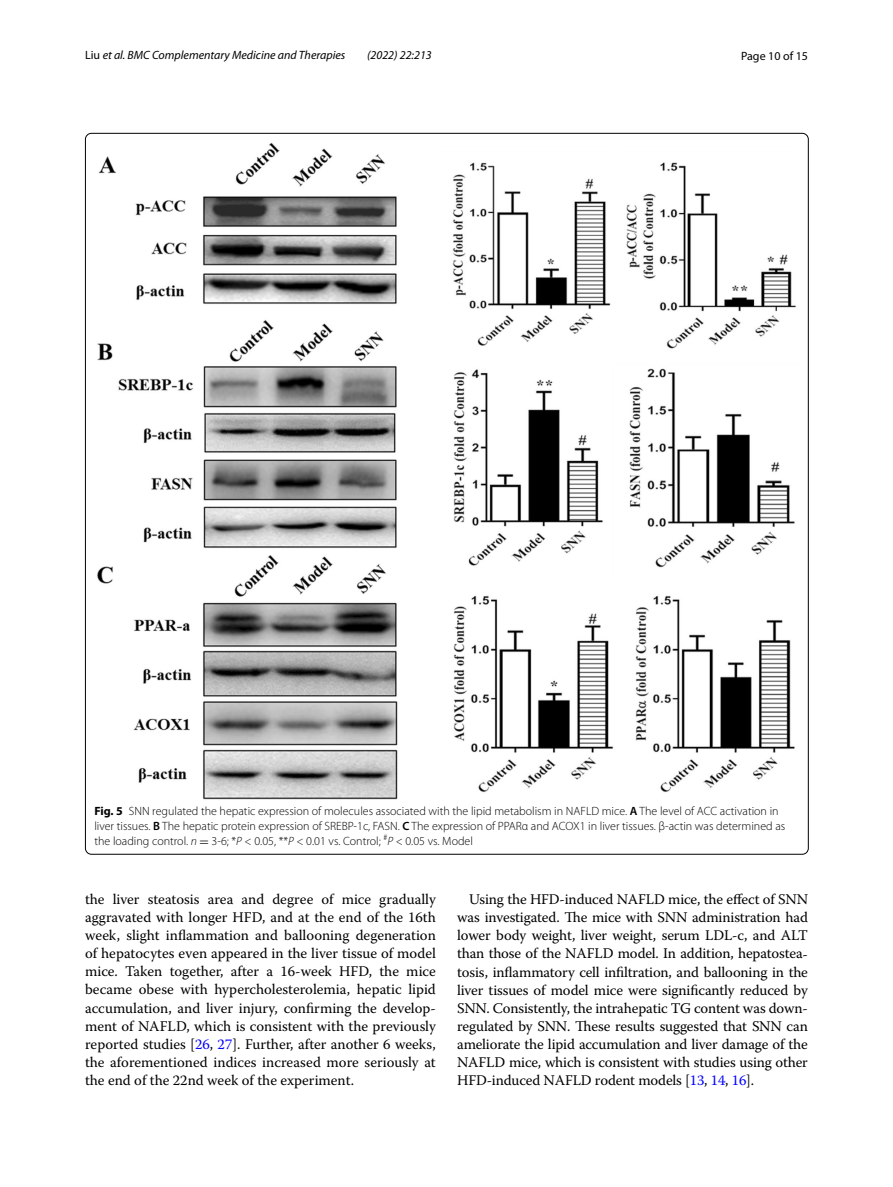
<style>
.page{position:relative;width:893px;height:1187px;background:#fff}
.page>*{position:absolute;margin:0;border:0;box-sizing:border-box;transform-origin:0 0}
.t1{font:14.7px/18px "Warnock Pro";letter-spacing:-.005em;color:#000;text-align:justify}
.t2{font:300 12px/15px "Myriad Pro";color:#000}
.t3{font:italic 12px "Myriad Pro";color:#000}
.t4{font:12px "Myriad Pro";color:#000}
.s1{font-style:normal}
.s2{font-weight:700}
.s3{font-weight:600}
.s4{font-style:italic}
.s5{font-family:"MTSY";font-weight:400}
.s6{color:#00f}
</style>
<div class="page">
<img style="left:97px;top:143px;width:699px;height:656px">
<p class="t3" style="left:85px;top:48px;width:262px"><span class="s1">Liu</span> et al. BMC Complementary Medicine and Therapies</p>
<p class="t3" style="left:367px;top:48px;width:66px">(2022) 22:213</p>
<p class="t4" style="left:741px;top:48px;width:68px">Page 10 of 15</p>
<p class="t2" style="left:94px;top:803px;width:692px"><span class="s2">Fig. 5</span> SNN regulated the hepatic expression of molecules associated with the lipid metabolism in NAFLD mice. <span class="s3">A</span> The level of ACC activation in liver tissues. <span class="s3">B</span> The hepatic protein expression of SREBP-1c, FASN. <span class="s3">C</span> The expression of PPARα and ACOX1 in liver tissues. β-actin was determined as the loading control. <span class="s4">n</span> <span class="s5">=</span> 3-6; *<span class="s4">P</span> &lt; 0.05, **<span class="s4">P</span> &lt; 0.01 vs. Control; <sup>#</sup><span class="s4">P</span> &lt; 0.05 vs. Model</p>
<p class="t1" style="left:85px;top:890px;width:352px">the liver steatosis area and degree of mice gradually aggravated with longer HFD, and at the end of the 16th week, slight inflammation and ballooning degeneration of hepatocytes even appeared in the liver tissue of model mice. Taken together, after a 16-week HFD, the mice became obese with hypercholesterolemia, hepatic lipid accumulation, and liver injury, confirming the develop&shy;ment of NAFLD, which is consistent with the previously reported studies [<span class="s6">26</span>, <span class="s6">27</span>]. Further, after another 6 weeks, the aforementioned indices increased more seriously at the end of the 22nd week of the experiment.</p>
<p class="t1" style="left:457px;top:890px;width:352px;text-indent:12px">Using the HFD-induced NAFLD mice, the effect of SNN was investigated. The mice with SNN administration had lower body weight, liver weight, serum LDL-c, and ALT than those of the NAFLD model. In addition, hepatostea&shy;tosis, inflammatory cell infiltration, and ballooning in the liver tissues of model mice were significantly reduced by SNN. Consistently, the intrahepatic TG content was down&shy;regulated by SNN. These results suggested that SNN can ameliorate the lipid accumulation and liver damage of the NAFLD mice, which is consistent with studies using other HFD-induced NAFLD rodent models [<span class="s6">13</span>, <span class="s6">14</span>, <span class="s6">16</span>].</p>
</div>
